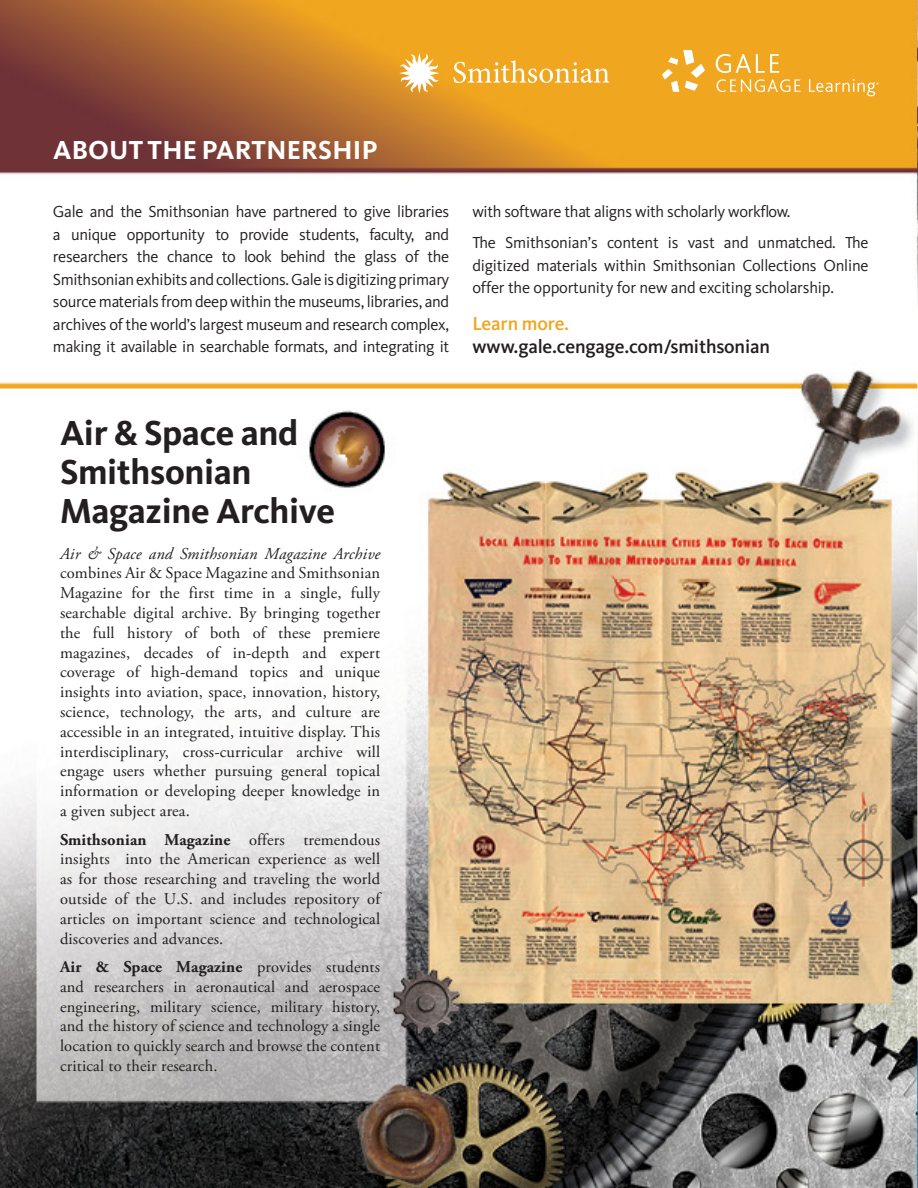
<style>
.page{position:relative;width:918px;height:1188px;background:#fff}
.page>*{position:absolute;margin:0;border:0;box-sizing:border-box;transform-origin:0 0}
.t1{font:700 36px/39px "Kievit OT";letter-spacing:-.01em;color:#231f20}
.t2{font:700 27px "Kievit OT";letter-spacing:.01em;color:#fff}
.t3{font:500 19.5px "Kievit OT";letter-spacing:-.01em;color:#231f20}
.t4{font:500 19.5px "Kievit OT";letter-spacing:-.01em;color:#f2a51e}
.t5{font:16.5px/19.8px "Adobe Garamond Pro";letter-spacing:.01em;color:#231f20;text-align:justify}
.t6{font:16.5px/22.5px "Kievit LF";letter-spacing:-.01em;color:#231f20}
.t7{font:italic 16.5px "Adobe Garamond Pro";letter-spacing:.01em;color:#231f20}
.s1{font-weight:700}
</style>
<div class="page">
<img style="left:0;top:0;width:918px;height:1188px">
<svg style="left:453px;top:60px;width:156px;height:23px;background:#f3bb55"></svg>
<svg style="left:399px;top:53px;width:41px;height:40px"></svg>
<svg style="left:716px;top:54px;width:63px;height:19px"></svg>
<svg style="left:662px;top:50px;width:43px;height:42px"></svg>
<svg style="left:717px;top:79px;width:84px;height:13px"></svg>
<svg style="left:809px;top:79px;width:70px;height:17px"></svg>
<h2 class="t2" style="left:53px;top:134px;width:326px">ABOUT THE PARTNERSHIP</h2>
<p class="t6" style="left:53px;top:201px;width:398px;text-align:justify">Gale and the Smithsonian have partnered to give libraries a unique opportunity to provide students, faculty, and researchers the chance to look behind the glass of the Smithsonian exhibits and collections. Gale is digitizing primary source materials from deep within the museums, libraries, and archives of the world’s largest museum and research complex, making it available in searchable formats, and integrating it</p>
<p class="t6" style="left:472px;top:196px;width:398px;line-height:31.2px">with software that aligns with scholarly workflow.<br>The Smithsonian’s content is vast and unmatched. The</p>
<p class="t6" style="left:472px;top:254px;width:398px">digitized materials within Smithsonian Collections Online offer the opportunity for new and exciting scholarship.</p>
<p class="t4" style="left:472px;top:311px;width:98px">Learn more.</p>
<p class="t3" style="left:472px;top:334px;width:299px">www.gale.cengage.com/smithsonian</p>
<h1 class="t1" style="left:60px;top:413px;width:277px">Air &amp; Space and<br>Smithsonian<br>Magazine Archive</h1>
<p class="t7" style="left:60px;top:543px;width:322px">Air &amp; Space and Smithsonian Magazine Archive</p>
<p class="t5" style="left:60px;top:564px;width:322px">combines Air &amp; Space Magazine and Smithsonian Magazine for the first time in a single, fully searchable digital archive. By bringing together the full history of both of these premiere magazines, decades of in-depth and expert coverage of high-demand topics and unique insights into aviation, space, innovation, history, science, technology, the arts, and culture are accessible in an integrated, intuitive display. This interdisciplinary, cross-curricular archive will engage users whether pursuing general topical information or developing deeper knowledge in a given subject area.</p>
<p class="t5" style="left:60px;top:830px;width:322px"><span class="s1">Smithsonian Magazine</span> offers tremendous insights into the American experience as well as for those researching and traveling the world outside of the U.S. and includes repository of articles on important science and technological discoveries and advances.</p>
<p class="t5" style="left:60px;top:957px;width:322px"><span class="s1">Air &amp; Space Magazine</span> provides students and researchers in aeronautical and aerospace engineering, military science, military history, and the history of science and technology a single location to quickly search and browse the content critical to their research.</p>
</div>
